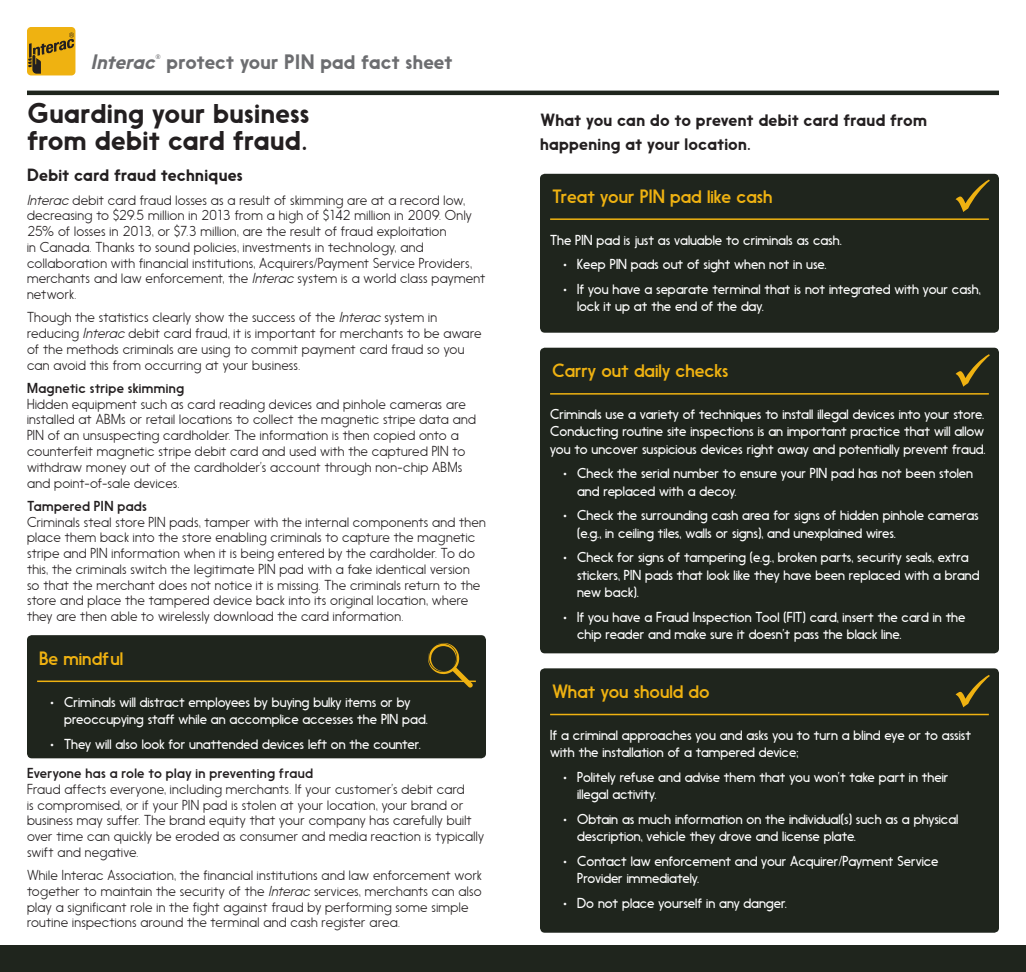
<style>
.page{position:relative;width:1026px;height:972px;background:#fff}
.page>*{position:absolute;margin:0;border:0;box-sizing:border-box;transform-origin:0 0}
.t1{font:500 27px/27px "Nanami";letter-spacing:.005em;color:#231f20}
.t2{font:500 19.5px "Nanami";letter-spacing:.005em;color:#6c6d70}
.t3{font:19.5px "Nanami Med Oblq";color:#6c6d70}
.t4{font:18px "Nanami";color:#efb211}
.t5{font:500 16.5px/23.2px "Nanami";letter-spacing:.01em;color:#231f20}
.t6{font:300 expanded 13.5px/15.8px "Nanami";letter-spacing:.02em;color:#231f20}
.t7{font:300 13.5px/17.2px "Nanami";color:#fff}
.t8{font:13.5px "Nanami";letter-spacing:.02em;color:#231f20}
.t9{font:500 6.15px "Nanami";color:#6c6d70}
.s1{font-family:"Nanami Ex Lt Oblq";font-weight:400;font-stretch:normal}
</style>
<div class="page">
<div style="left:0;top:945px;width:1026px;height:27px;background:#1f251d"></div>
<div style="left:540px;top:174px;width:459px;height:159px;background:#1f251d;border-radius:5px"></div>
<div style="left:540px;top:348px;width:459px;height:305px;background:#1f251d;border-radius:5px"></div>
<div style="left:540px;top:668px;width:459px;height:265px;background:#1f251d;border-radius:5px"></div>
<div style="left:27px;top:635px;width:459px;height:123px;background:#1f251d;border-radius:5px"></div>
<hr style="left:27px;top:91px;width:972px;height:4px;background:#1f251d">
<div style="left:27px;top:27px;width:48px;height:48px;background:#efb211;border-radius:4px"></div>
<svg style="left:28px;top:33px;width:46px;height:41px"></svg>
<hr style="left:550px;top:218px;width:439px;height:2px;background:#efb211">
<hr style="left:550px;top:393px;width:439px;height:2px;background:#efb211">
<hr style="left:550px;top:714px;width:439px;height:1px;background:#efb211">
<hr style="left:37px;top:681px;width:439px;height:1px;background:#efb211">
<svg style="left:956px;top:180px;width:34px;height:32px"></svg>
<svg style="left:956px;top:354px;width:34px;height:33px"></svg>
<svg style="left:956px;top:675px;width:34px;height:32px"></svg>
<svg style="left:428px;top:643px;width:45px;height:45px"></svg>
<h2 class="t3" style="left:91px;top:50px;width:66px">Interac</h2>
<p class="t9" style="left:156px;top:53px;width:7px">®</p>
<h2 class="t2" style="left:167px;top:50px;width:288px">protect your PIN pad fact sheet</h2>
<h1 class="t1" style="left:27px;top:99px;width:284px">Guarding your business from debit card fraud.</h1>
<p class="t5" style="left:27px;top:164px;width:217px">Debit card fraud techniques</p>
<p class="t6" style="left:27px;top:193px;width:460px"><span class="s1">Interac</span> debit card fraud losses as a result of skimming are at a record low, decreasing to $29.5 million in 2013 from a high of $142 million in 2009. Only 25% of losses in 2013, or $7.3 million, are the result of fraud exploitation<br>in Canada. Thanks to sound policies, investments in technology, and collaboration with financial institutions, Acquirers/Payment Service Providers, merchants and law enforcement, the <span class="s1">Interac</span> system is a world class payment network.</p>
<p class="t6" style="left:27px;top:310px;width:456px">Though the statistics clearly show the success of the <span class="s1">Interac</span> system in reducing <span class="s1">Interac</span> debit card fraud, it is important for merchants to be aware of the methods criminals are using to commit payment card fraud so you can avoid this from occurring at your business.</p>
<p class="t8" style="left:27px;top:380px;width:159px">Magnetic stripe skimming</p>
<p class="t6" style="left:27px;top:397px;width:450px">Hidden equipment such as card reading devices and pinhole cameras are installed at ABMs or retail locations to collect the magnetic stripe data and PIN of an unsuspecting cardholder. The information is then copied onto a counterfeit magnetic stripe debit card and used with the captured PIN to withdraw money out of the cardholder’s account through non-chip ABMs and point-of-sale devices.</p>
<p class="t8" style="left:27px;top:498px;width:121px">Tampered PIN pads</p>
<p class="t6" style="left:27px;top:514px;width:461px">Criminals steal store PIN pads, tamper with the internal components and then place them back into the store enabling criminals to capture the magnetic stripe and PIN information when it is being entered by the cardholder. To do this, the criminals switch the legitimate PIN pad with a fake identical version<br>so that the merchant does not notice it is missing. The criminals return to the store and place the tampered device back into its original location, where they are then able to wirelessly download the card information.</p>
<h3 class="t4" style="left:39px;top:647px;width:86px">Be mindful</h3>
<p class="t7" style="left:64px;top:693px;width:365px;text-indent:-14px">• Criminals will distract employees by buying bulky items or by preoccupying staff while an accomplice accesses the PIN pad.</p>
<p class="t7" style="left:51px;top:735px;width:372px">• They will also look for unattended devices left on the counter.</p>
<p class="t8" style="left:27px;top:765px;width:288px">Everyone has a role to play in preventing fraud</p>
<p class="t6" style="left:27px;top:782px;width:459px">Fraud affects everyone, including merchants. If your customer’s debit card<br>is compromised, or if your PIN pad is stolen at your location, your brand or business may suffer. The brand equity that your company has carefully built over time can quickly be eroded as consumer and media reaction is typically swift and negative.</p>
<p class="t6" style="left:27px;top:868px;width:456px">While Interac Association, the financial institutions and law enforcement work together to maintain the security of the <span class="s1">Interac</span> services, merchants can also play a significant role in the fight against fraud by performing some simple routine inspections around the terminal and cash register area.</p>
<p class="t5" style="left:540px;top:109px;width:389px">What you can do to prevent debit card fraud from happening at your location.</p>
<h3 class="t4" style="left:552px;top:186px;width:222px">Treat your PIN pad like cash</h3>
<p class="t7" style="left:550px;top:231px;width:293px">The PIN pad is just as valuable to criminals as cash.</p>
<p class="t7" style="left:564px;top:256px;width:264px">• Keep PIN pads out of sight when not in use.</p>
<p class="t7" style="left:577px;top:281px;width:405px;text-indent:-14px">• If you have a separate terminal that is not integrated with your cash, lock it up at the end of the day.</p>
<h3 class="t4" style="left:552px;top:360px;width:178px">Carry out daily checks</h3>
<p class="t7" style="left:550px;top:406px;width:437px;text-align:justify">Criminals use a variety of techniques to install illegal devices into your store.<br>Conducting routine site inspections is an important practice that will allow you to uncover suspicious devices right away and potentially prevent fraud.</p>
<p class="t7" style="left:577px;top:465px;width:398px;text-indent:-14px">• Check the serial number to ensure your PIN pad has not been stolen and replaced with a decoy.</p>
<p class="t7" style="left:577px;top:507px;width:403px;text-indent:-14px">• Check the surrounding cash area for signs of hidden pinhole cameras (e.g., in ceiling tiles, walls or signs), and unexplained wires.</p>
<p class="t7" style="left:577px;top:549px;width:404px;text-indent:-14px">• Check for signs of tampering (e.g., broken parts, security seals, extra stickers, PIN pads that look like they have been replaced with a brand new back).</p>
<p class="t7" style="left:577px;top:608px;width:390px;text-indent:-14px">• If you have a Fraud Inspection Tool (FIT) card, insert the card in the chip reader and make sure it doesn’t pass the black line.</p>
<h3 class="t4" style="left:552px;top:681px;width:159px">What you should do</h3>
<p class="t7" style="left:550px;top:727px;width:423px">If a criminal approaches you and asks you to turn a blind eye or to assist with the installation of a tampered device;</p>
<p class="t7" style="left:577px;top:769px;width:373px;text-indent:-14px">• Politely refuse and advise them that you won’t take part in their illegal activity.</p>
<p class="t7" style="left:577px;top:811px;width:383px;text-indent:-14px">• Obtain as much information on the individual(s) such as a physical description, vehicle they drove and license plate.</p>
<p class="t7" style="left:577px;top:853px;width:363px;text-indent:-14px">• Contact law enforcement and your Acquirer/Payment Service<br>Provider immediately.</p>
<p class="t7" style="left:564px;top:895px;width:225px">• Do not place yourself in any danger.</p>
</div>
